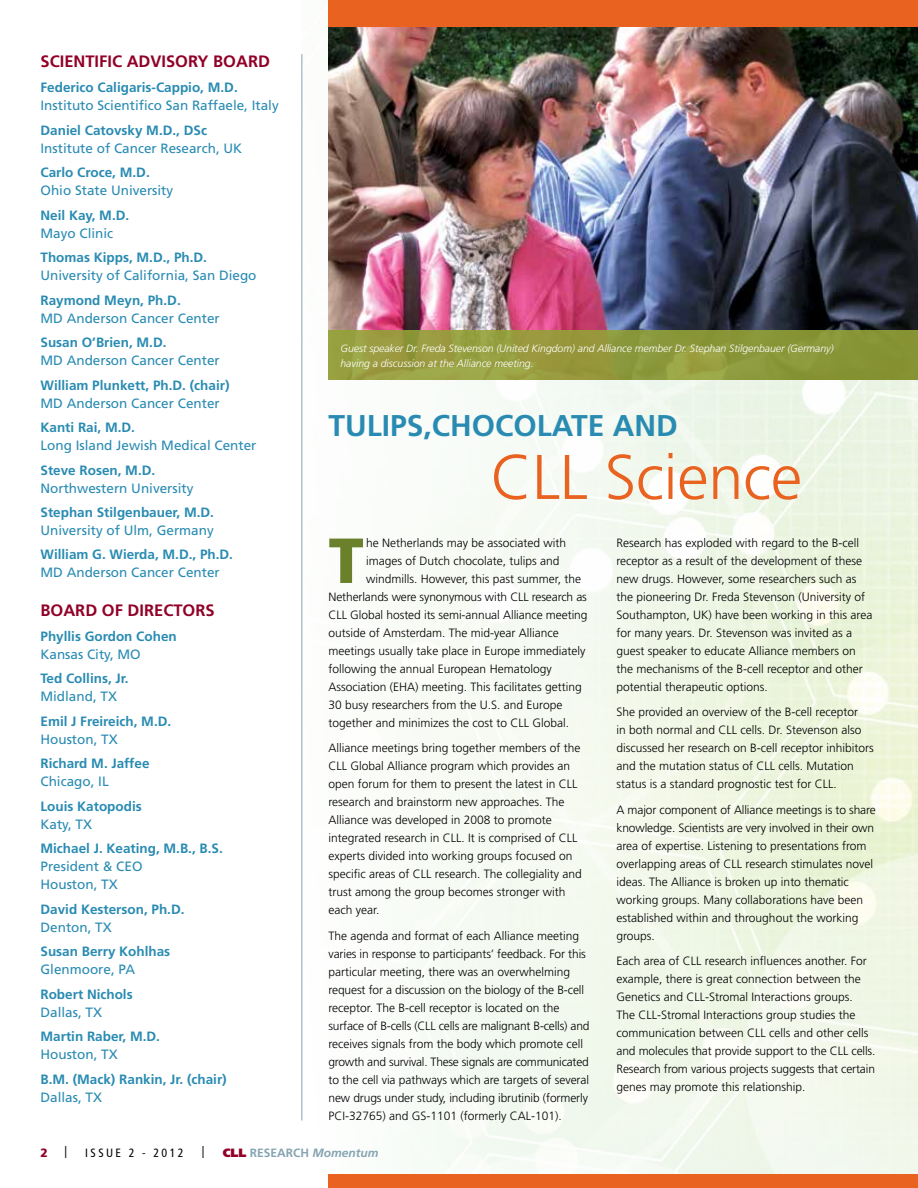
<style>
.page{position:relative;width:918px;height:1188px;background:#fff}
.page>*{position:absolute;margin:0;border:0;box-sizing:border-box;transform-origin:0 0}
.t1{font:900 63.6px "Frutiger";color:#6a802b}
.t2{font:300 63px "Frutiger";letter-spacing:-.005em;color:#e96220}
.t3{font:700 30px "Frutiger";color:#298bb2}
.t4{font:700 16.5px "Frutiger";color:#910028}
.t5{font:700 13.5px "Frutiger";color:#298bb2}
.t6{font:13.5px/18px "Frutiger";color:#298bb2}
.t7{font:300 12px/18px "Frutiger";color:#000}
.t8{font:condensed 12px "Frutiger";letter-spacing:.2em;color:#000}
.t9{font:700 12px "Frutiger";color:#86a5b2}
.t10{font:italic 700 12px "Frutiger";color:#86a5b2}
.t11{font:900 12px "Frutiger";color:#910028}
.t12{font:italic 300 10.5px/15px "Frutiger";letter-spacing:-.005em;color:#fff}
.s1{font-weight:900;color:#910028}
</style>
<div class="page">
<img style="left:328px;top:27px;width:590px;height:304px">
<svg style="left:328px;top:331px;width:590px;height:49px;background:#919a3c"></svg>
<hr style="left:302px;top:54px;width:1px;height:1066px;background:#86a5b2">
<div style="left:328px;top:0;width:590px;height:27px;background:#e96220"></div>
<div style="left:328px;top:1174px;width:590px;height:14px;background:#e96220"></div>
<h3 class="t4" style="left:40px;top:51px;width:19px">Scientific</h3>
<h3 class="t4" style="left:127px;top:51px;width:23px">Advisory</h3>
<h3 class="t4" style="left:213px;top:51px;width:23px">Board</h3>
<p class="t5" style="left:40px;top:80px;width:199px">Federico Caligaris-Cappio, M.D.</p>
<p class="t6" style="left:40px;top:96px;width:240px">Instituto Scientifico San Raffaele, Italy</p>
<p class="t5" style="left:40px;top:122px;width:168px">Daniel Catovsky M.D., DSc</p>
<p class="t6" style="left:40px;top:139px;width:203px">Institute of Cancer Research, U K</p>
<p class="t5" style="left:40px;top:165px;width:111px">Carlo Croce, M.D.</p>
<p class="t6" style="left:40px;top:181px;width:134px">Ohio State U niversity</p>
<p class="t5" style="left:40px;top:207px;width:90px">Neil Kay, M.D.</p>
<p class="t6" style="left:40px;top:224px;width:74px">Mayo Clinic</p>
<p class="t5" style="left:40px;top:250px;width:168px">Thomas Kipps, M.D., Ph.D.</p>
<p class="t6" style="left:40px;top:266px;width:218px">U niversity of California, San Diego</p>
<p class="t5" style="left:40px;top:292px;width:142px">Raymond Meyn, Ph.D.</p>
<p class="t6" style="left:40px;top:309px;width:181px">MD Anderson Cancer Center</p>
<p class="t5" style="left:40px;top:334px;width:128px">Susan O’Brien, M.D.</p>
<p class="t6" style="left:40px;top:351px;width:181px">MD Anderson Cancer Center</p>
<p class="t5" style="left:40px;top:377px;width:191px">William Plunkett, Ph.D. (chair)</p>
<p class="t6" style="left:40px;top:394px;width:181px">MD Anderson Cancer Center</p>
<p class="t5" style="left:40px;top:419px;width:96px">Kanti Rai, M.D.</p>
<p class="t6" style="left:40px;top:436px;width:218px">Long Island Jewish Medical Center</p>
<p class="t5" style="left:40px;top:462px;width:116px">Steve Rosen, M.D.</p>
<p class="t6" style="left:40px;top:479px;width:155px">N orthwestern U niversity</p>
<p class="t5" style="left:40px;top:504px;width:175px">Stephan Stilgenbauer, M.D.</p>
<p class="t6" style="left:40px;top:521px;width:175px">U niversity of U lm, Germany</p>
<p class="t5" style="left:40px;top:547px;width:194px">William G. Wierda, M.D., Ph.D.</p>
<p class="t6" style="left:40px;top:564px;width:181px">MD Anderson Cancer Center</p>
<h3 class="t4" style="left:40px;top:600px;width:23px">Board</h3>
<h3 class="t4" style="left:102px;top:600px;width:48px">of Directors</h3>
<p class="t5" style="left:40px;top:628px;width:138px">Phyllis Gordon Cohen</p>
<p class="t6" style="left:40px;top:645px;width:89px">Kansas City, MO</p>
<p class="t5" style="left:40px;top:671px;width:90px">Ted Collins, Jr.</p>
<p class="t6" style="left:40px;top:688px;width:78px">M idland, TX</p>
<p class="t5" style="left:40px;top:713px;width:132px">Emil J Freireich, M.D.</p>
<p class="t6" style="left:40px;top:730px;width:79px">Houston, TX</p>
<p class="t5" style="left:40px;top:756px;width:111px">Richard M. Jaffee</p>
<p class="t6" style="left:40px;top:773px;width:68px">Chicago, IL</p>
<p class="t5" style="left:40px;top:798px;width:103px">Louis Katopodis</p>
<p class="t6" style="left:40px;top:815px;width:53px">Katy, TX</p>
<p class="t5" style="left:40px;top:841px;width:184px">Michael J. Keating, M.B., B.S.</p>
<p class="t6" style="left:40px;top:858px;width:94px">President &amp; CEO<br>Houston, TX</p>
<p class="t5" style="left:40px;top:901px;width:146px">David Kesterson, Ph.D.</p>
<p class="t6" style="left:40px;top:918px;width:73px">Denton, TX</p>
<p class="t5" style="left:40px;top:944px;width:131px">Susan Berry Kohlhas</p>
<p class="t6" style="left:40px;top:960px;width:96px">Glenmoore, PA</p>
<p class="t5" style="left:40px;top:986px;width:94px">Robert Nichols</p>
<p class="t6" style="left:40px;top:1003px;width:63px">Dallas, TX</p>
<p class="t5" style="left:40px;top:1029px;width:121px">Martin Raber, M.D.</p>
<p class="t6" style="left:40px;top:1045px;width:79px">Houston, TX</p>
<p class="t5" style="left:40px;top:1071px;width:188px">B.M. (Mack) Rankin, Jr. (chair)</p>
<p class="t6" style="left:40px;top:1088px;width:63px">Dallas, TX</p>
<p class="t12" style="left:340px;top:340px;width:495px">Guest speaker Dr. Freda Stevenson (United Kingdom) and Alliance member Dr. Stephan Stilgenbauer (Germany) having a discussion at the Alliance meeting.</p>
<h3 class="t3" style="left:328px;top:408px;width:16px">tuli</h3>
<h3 class="t3" style="left:390px;top:408px;width:62px">ps,chocolate</h3>
<h3 class="t3" style="left:613px;top:408px;width:23px">and</h3>
<h2 class="t2" style="left:490px;top:442px;width:313px">CLL Science</h2>
<h1 class="t1" style="left:328px;top:522px;width:37px">T</h1>
<p class="t7" style="left:366px;top:534px;width:202px">he Netherlands may be associated with</p>
<p class="t7" style="left:366px;top:552px;width:195px">images of Dutch chocolate, tulips and</p>
<p class="t7" style="left:366px;top:570px;width:217px">windmills. However, this past summer, the</p>
<p class="t7" style="left:329px;top:588px;width:260px">Netherlands were synonymous with CLL research as</p>
<p class="t7" style="left:329px;top:606px;width:261px">CLL Global hosted its semi-annual Alliance meeting</p>
<p class="t7" style="left:329px;top:624px;width:232px">outside of Amsterdam. The mid-year Alliance</p>
<p class="t7" style="left:329px;top:642px;width:259px">meetings usually take place in Europe immediately</p>
<p class="t7" style="left:329px;top:660px;width:225px">following the annual European Hematology</p>
<p class="t7" style="left:329px;top:678px;width:255px">Association (EHA) meeting. This facilitates getting</p>
<p class="t7" style="left:329px;top:696px;width:235px">30 busy researchers from the U.S. and Europe</p>
<p class="t7" style="left:329px;top:714px;width:242px">together and minimizes the cost to CLL Global.</p>
<p class="t7" style="left:329px;top:739px;width:255px">Alliance meetings bring together members of the CLL Global Alliance program which provides an open forum for them to present the latest in CLL research and brainstorm new approaches. The Alliance was developed in 2008 to promote integrated research in CLL. It is comprised of CLL experts divided into working groups focused on specific areas of CLL research. The collegiality and trust among the group becomes stronger with each year.</p>
<p class="t7" style="left:329px;top:927px;width:263px">The agenda and format of each Alliance meeting varies in response to participants’ feedback. For this particular meeting, there was an overwhelming request for a discussion on the biology of the B-cell receptor. The B-cell receptor is located on the surface of B-cells (CLL cells are malignant B-cells) and receives signals from the body which promote cell growth and survival. These signals are communicated to the cell via pathways which are targets of several new drugs under study, including ibrutinib (formerly PCI-32765) and GS-1101 (formerly CAL-101).</p>
<p class="t7" style="left:617px;top:534px;width:257px">Research has exploded with regard to the B-cell receptor as a result of the development of these new drugs. However, some researchers such as the pioneering Dr. Freda Stevenson (University of Southampton, UK) have been working in this area for many years. Dr. Stevenson was invited as a guest speaker to educate Alliance members on the mechanisms of the B-cell receptor and other potential therapeutic options.</p>
<p class="t7" style="left:617px;top:703px;width:259px">She provided an overview of the B-cell receptor<br>in both normal and CLL cells. Dr. Stevenson also discussed her research on B-cell receptor inhibitors and the mutation status of CLL cells. Mutation status is a standard prognostic test for CLL.</p>
<p class="t7" style="left:617px;top:801px;width:261px">A major component of Alliance meetings is to share knowledge. Scientists are very involved in their own area of expertise. Listening to presentations from overlapping areas of CLL research stimulates novel ideas. The Alliance is broken up into thematic working groups. Many collaborations have been established within and throughout the working groups.</p>
<p class="t7" style="left:617px;top:952px;width:261px">Each area of CLL research influences another. For example, there is great connection between the Genetics and CLL-Stromal Interactions groups.<br>The CLL-Stromal Interactions group studies the communication between CLL cells and other cells and molecules that provide support to the CLL cells.<br>Research from various projects suggests that certain genes may promote this relationship.</p>
<p class="t11" style="left:40px;top:1145px;width:9px">2</p>
<p class="t8" style="left:64px;top:1144px;width:4px">|</p>
<p class="t8" style="left:85px;top:1146px;width:100px">ISSUE 2 - 2012</p>
<p class="t8" style="left:202px;top:1144px;width:4px">|</p>
<p class="t9" style="left:223px;top:1146px;width:43px"><span class="s1">CLL</span> Research</p>
<p class="t10" style="left:313px;top:1146px;width:67px">Momentum</p>
</div>
